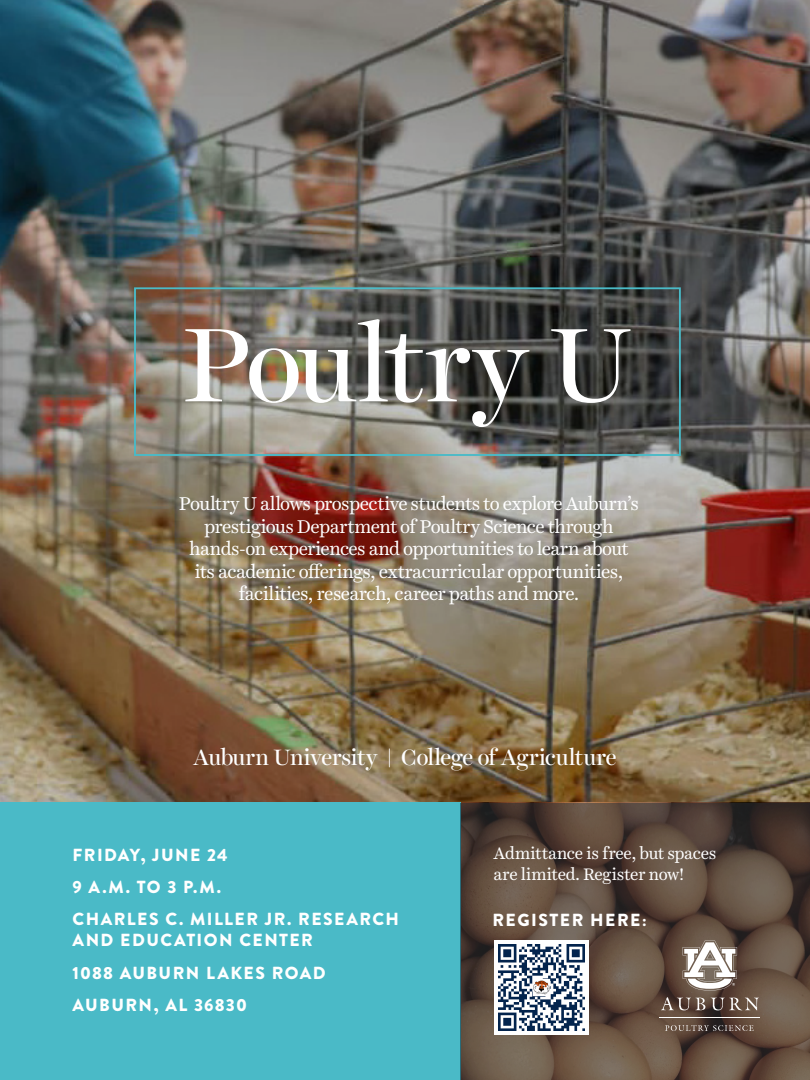
<style>
.page{position:relative;width:810px;height:1080px;background:#fff}
.page>*{position:absolute;margin:0;border:0;box-sizing:border-box;transform-origin:0 0}
.t1{font:106.25px "Harriet Display";letter-spacing:-.02em;color:#fff}
.t2{font:22.5px "Harriet Display";letter-spacing:-.015em;color:#fff}
.t3{font:18.75px/22.5px "Harriet Text";letter-spacing:-.035em;color:#fff;text-align:center}
.t4{font:900 17.5px/21px "Brandon Grotesque";letter-spacing:.08em;color:#fff}
.t5{font:16.88px/20.2px "Harriet Text";letter-spacing:-.02em;color:#fff}
</style>
<div class="page">
<img style="left:0;top:0;width:810px;height:802px">
<div style="left:0;top:803px;width:460px;height:277px;background:#4abac7"></div>
<svg style="left:460px;top:803px;width:350px;height:277px;background:#5c4c3f"></svg>
<svg style="left:665px;top:1025px;width:89px;height:6px"></svg>
<svg style="left:661px;top:997px;width:44px;height:13px"></svg>
<svg style="left:711px;top:998px;width:48px;height:13px"></svg>
<svg style="left:683px;top:941px;width:54px;height:50px"></svg>
<hr style="left:659px;top:1017px;width:101px;height:1px;background:#fff">
<div style="left:494px;top:941px;width:95px;height:94px;background:#fff"></div>
<img style="left:499px;top:945px;width:86px;height:86px">
<div style="left:134px;top:287px;width:547px;height:169px;border:2px solid #4abac7"></div>
<p class="t1" style="left:183px;top:290px;width:450px">Poultry U</p>
<p class="t3" style="left:179px;top:492px;width:461px">Poultry U allows prospective students to explore Auburn’s prestigious Department of Poultry Science through hands-on experiences and opportunities to learn about its academic offerings, extracurricular opportunities, facilities, research, career paths and more.</p>
<p class="t2" style="left:193px;top:742px;width:425px">Auburn University | College of Agriculture</p>
<p class="t4" style="left:73px;top:845px;width:157px">FRIDAY, JUNE 24</p>
<p class="t4" style="left:72px;top:877px;width:150px">9 A.M. TO 3 P.M.</p>
<p class="t4" style="left:73px;top:909px;width:328px">CHARLES C. MILLER JR. RESEARCH<br>AND EDUCATION CENTER</p>
<p class="t4" style="left:72px;top:962px;width:255px">1088 AUBURN LAKES ROAD</p>
<p class="t4" style="left:73px;top:995px;width:176px">AUBURN, AL 36830</p>
<p class="t5" style="left:494px;top:843px;width:224px">Admittance is free, but spaces are limited. Register now!</p>
<p class="t4" style="left:492px;top:909px;width:156px">REGISTER HERE:</p>
</div>
